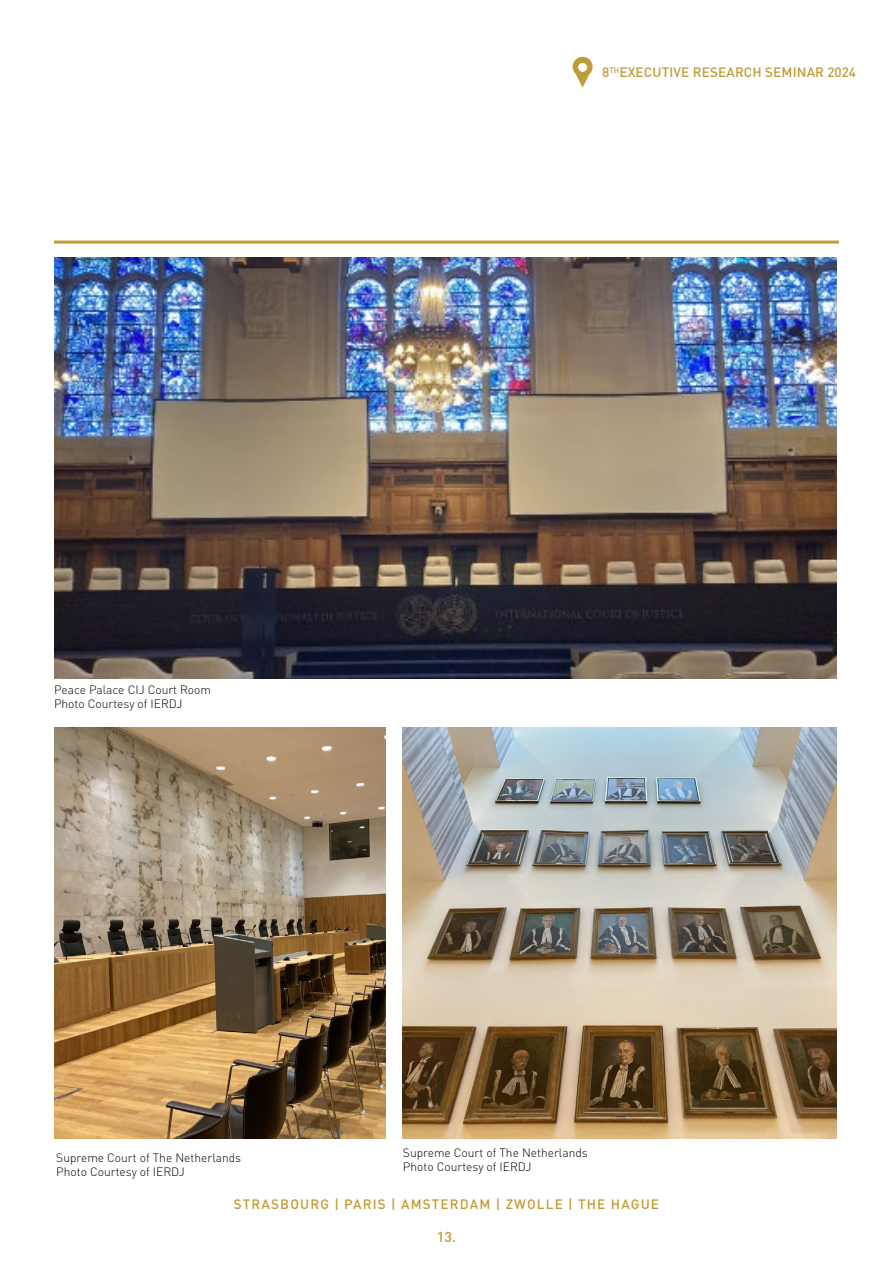
<style>
.page{position:relative;width:893px;height:1263px;background:#fff}
.page>*{position:absolute;margin:0;border:0;box-sizing:border-box;transform-origin:0 0}
.t1{font:500 14.25px "DINOT";color:#c09b37}
.t2{font:500 13.5px "DINOT";letter-spacing:.075em;color:#c09b37}
.t3{font:500 13.5px "DINOT";letter-spacing:.01em;color:#c09b37}
.t4{font:300 12px/14.4px "DINOT";color:#000}
</style>
<div class="page">
<hr style="left:54px;top:241px;width:785px;height:3px;background:#c09b37">
<svg style="left:573px;top:57px;width:20px;height:31px"></svg>
<div style="left:578px;top:63px;width:9px;height:9px;background:#fff;border-radius:50%"></div>
<img style="left:54px;top:258px;width:783px;height:420px">
<img style="left:54px;top:728px;width:331px;height:410px">
<img style="left:403px;top:728px;width:434px;height:410px">
<p class="t3" style="left:602px;top:62px;width:256px">8<sup>TH</sup>EXECUTIVE RESEARCH SEMINAR 2024</p>
<p class="t4" style="left:54px;top:682px;width:158px">Peace Palace CIJ Court Room<br>Photo Courtesy of IERDJ</p>
<p class="t4" style="left:56px;top:1149px;width:186px">Supreme Court of The Netherlands<br>Photo Courtesy of IERDJ</p>
<p class="t4" style="left:403px;top:1144px;width:186px">Supreme Court of The Netherlands<br>Photo Courtesy of IERDJ</p>
<p class="t2" style="left:234px;top:1194px;width:427px">STRASBOURG | PARIS | AMSTERDAM | ZWOLLE | THE HAGUE</p>
<p class="t1" style="left:437px;top:1226px;width:21px">13.</p>
</div>
